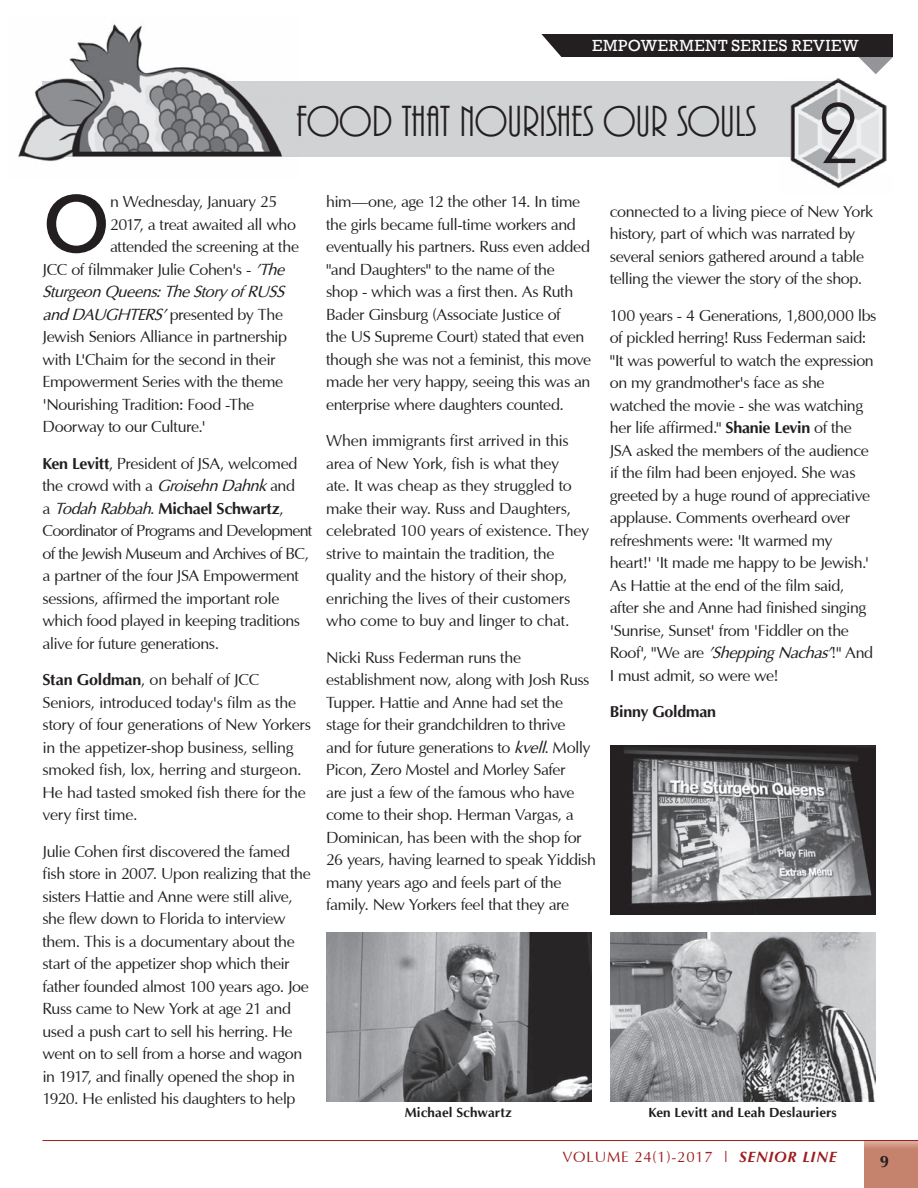
<style>
.page{position:relative;width:918px;height:1188px;background:#fff}
.page>*{position:absolute;margin:0;border:0;box-sizing:border-box;transform-origin:0 0}
.t1{font:90px "ARBONNIE";color:#231f20}
.t2{font:84.3px "Rockwell Std";color:#231f20}
.t3{font:45px "ARBONNIE";color:#231f20}
.t4{font:16.5px "Rockwell";letter-spacing:.035em;color:#fff}
.t5{font:700 16.5px "Optima";color:#231f20}
.t6{font:16.2px/22.5px "Optima";letter-spacing:-.03em;color:#231f20}
.t7{font:italic 16.2px "Optima";letter-spacing:-.03em;color:#231f20}
.t8{font:700 16.2px "Optima";letter-spacing:-.02em;color:#231f20}
.t9{font:15px "Optima";letter-spacing:.05em;color:#9e1c1f}
.t10{font:700 13.5px "Optima";letter-spacing:.005em;color:#231f20}
.s1{font-style:italic}
.s2{font-weight:700}
.s3{font-family:"Optima LT Std";font-weight:700;font-style:italic}
</style>
<div class="page">
<div style="left:865px;top:1140px;width:53px;height:48px;background:#c5826d"></div>
<img style="left:865px;top:1141px;width:53px;height:6px">
<hr style="left:43px;top:1140px;width:875px;height:1px;background:#9e1c1f">
<div style="left:42px;top:81px;width:833px;height:75px;background:#d1d2d4"></div>
<img style="left:18px;top:24px;width:280px;height:138px">
<img style="left:42px;top:81px;width:256px;height:75px">
<img style="left:780px;top:78px;width:83px;height:111px">
<img style="left:780px;top:81px;width:59px;height:75px">
<img style="left:839px;top:78px;width:48px;height:96px">
<img style="left:610px;top:933px;width:266px;height:169px">
<img style="left:610px;top:745px;width:266px;height:170px">
<img style="left:326px;top:932px;width:266px;height:170px">
<svg style="left:859px;top:57px;width:34px;height:17px"></svg>
<div style="left:539px;top:34px;width:354px;height:23px;background:#231f20"></div>
<svg style="left:539px;top:34px;width:23px;height:23px"></svg>
<p class="t4" style="left:592px;top:36px;width:268px">EMPOWERMENT SERIES REVIEW</p>
<h3 class="t3" style="left:296px;top:98px;width:461px">FOOD THAT NOURISHES OUR SOULS</h3>
<h1 class="t1" style="left:818px;top:88px;width:42px">2</h1>
<h2 class="t2" style="left:43px;top:175px;width:69px">O</h2>
<p class="t6" style="left:110px;top:191px;width:169px">n Wednesday, January 25</p>
<p class="t6" style="left:110px;top:214px;width:187px">2017, a treat awaited all who</p>
<p class="t6" style="left:110px;top:236px;width:190px">attended the screening at the</p>
<p class="t6" style="left:43px;top:259px;width:243px">JCC of filmmaker Julie Cohen's - <span class="s1">'The</span></p>
<p class="t7" style="left:43px;top:282px;width:243px">Sturgeon Queens: The Story of RUSS</p>
<p class="t6" style="left:43px;top:304px;width:242px"><span class="s1">and DAUGHTERS'</span> presented by The</p>
<p class="t6" style="left:43px;top:326px;width:246px">Jewish Seniors Alliance in partnership</p>
<p class="t6" style="left:43px;top:349px;width:234px">with L'Chaim for the second in their</p>
<p class="t6" style="left:43px;top:371px;width:242px">Empowerment Series with the theme</p>
<p class="t6" style="left:43px;top:394px;width:213px">'Nourishing Tradition: Food -The</p>
<p class="t6" style="left:43px;top:416px;width:165px">Doorway to our Culture.'</p>
<p class="t6" style="left:43px;top:453px;width:271px"><span class="s2">Ken Levitt</span>, President of JSA, welcomed the crowd with a <span class="s1">Groisehn Dahnk</span> and<br>a <span class="s1">Todah Rabbah</span>. <span class="s2">Michael Schwartz</span>, Coordinator of Programs and Development of the Jewish Museum and Archives of BC, a partner of the four JSA Empowerment sessions, affirmed the important role which food played in keeping traditions alive for future generations.</p>
<p class="t6" style="left:43px;top:669px;width:270px"><span class="s2">Stan Goldman</span>, on behalf of JCC Seniors, introduced today's film as the story of four generations of New Yorkers in the appetizer-shop business, selling smoked fish, lox, herring and sturgeon.<br>He had tasted smoked fish there for the very first time.</p>
<p class="t6" style="left:43px;top:841px;width:270px">Julie Cohen first discovered the famed fish store in 2007. Upon realizing that the sisters Hattie and Anne were still alive, she flew down to Florida to interview them. This is a documentary about the start of the appetizer shop which their father founded almost 100 years ago. Joe Russ came to New York at age 21 and used a push cart to sell his herring. He went on to sell from a horse and wagon in 1917, and finally opened the shop in 1920. He enlisted his daughters to help</p>
<p class="t6" style="left:326px;top:191px;width:267px">him—one, age 12 the other 14. In time the girls became full-time workers and eventually his partners. Russ even added "and Daughters" to the name of the<br>shop - which was a first then. As Ruth Bader Ginsburg (Associate Justice of<br>the US Supreme Court) stated that even though she was not a feminist, this move made her very happy, seeing this was an enterprise where daughters counted.</p>
<p class="t6" style="left:326px;top:430px;width:264px">When immigrants first arrived in this area of New York, fish is what they<br>ate. It was cheap as they struggled to make their way. Russ and Daughters, celebrated 100 years of existence. They strive to maintain the tradition, the quality and the history of their shop, enriching the lives of their customers who come to buy and linger to chat.</p>
<p class="t6" style="left:326px;top:647px;width:271px">Nicki Russ Federman runs the establishment now, along with Josh Russ Tupper. Hattie and Anne had set the stage for their grandchildren to thrive<br>and for future generations to <span class="s1">kvell</span>. Molly Picon, Zero Mostel and Morley Safer<br>are just a few of the famous who have come to their shop. Herman Vargas, a Dominican, has been with the shop for 26 years, having learned to speak Yiddish many years ago and feels part of the family. New Yorkers feel that they are</p>
<p class="t6" style="left:610px;top:201px;width:265px">connected to a living piece of New York history, part of which was narrated by several seniors gathered around a table telling the viewer the story of the shop.</p>
<p class="t6" style="left:610px;top:305px;width:268px">100 years - 4 Generations, 1,800,000 lbs of pickled herring! Russ Federman said: "It was powerful to watch the expression on my grandmother's face as she watched the movie - she was watching her life affirmed." <span class="s2">Shanie Levin</span> of the JSA asked the members of the audience if the film had been enjoyed. She was greeted by a huge round of appreciative applause. Comments overheard over refreshments were: 'It warmed my heart!' 'It made me happy to be Jewish.' As Hattie at the end of the film said, after she and Anne had finished singing 'Sunrise, Sunset' from 'Fiddler on the Roof', "We are <span class="s1">'Shepping Nachas'</span>!" And I must admit, so were we!</p>
<p class="t8" style="left:610px;top:703px;width:108px">Binny Goldman</p>
<p class="t10" style="left:405px;top:1105px;width:109px">Michael Schwartz</p>
<p class="t10" style="left:648px;top:1105px;width:190px">Ken Levitt and Leah Deslauriers</p>
<p class="t9" style="left:562px;top:1150px;width:276px">VOLUME 24(1)-2017 | <span class="s3">SENIOR LINE</span></p>
<p class="t5" style="left:880px;top:1153px;width:11px">9</p>
</div>
